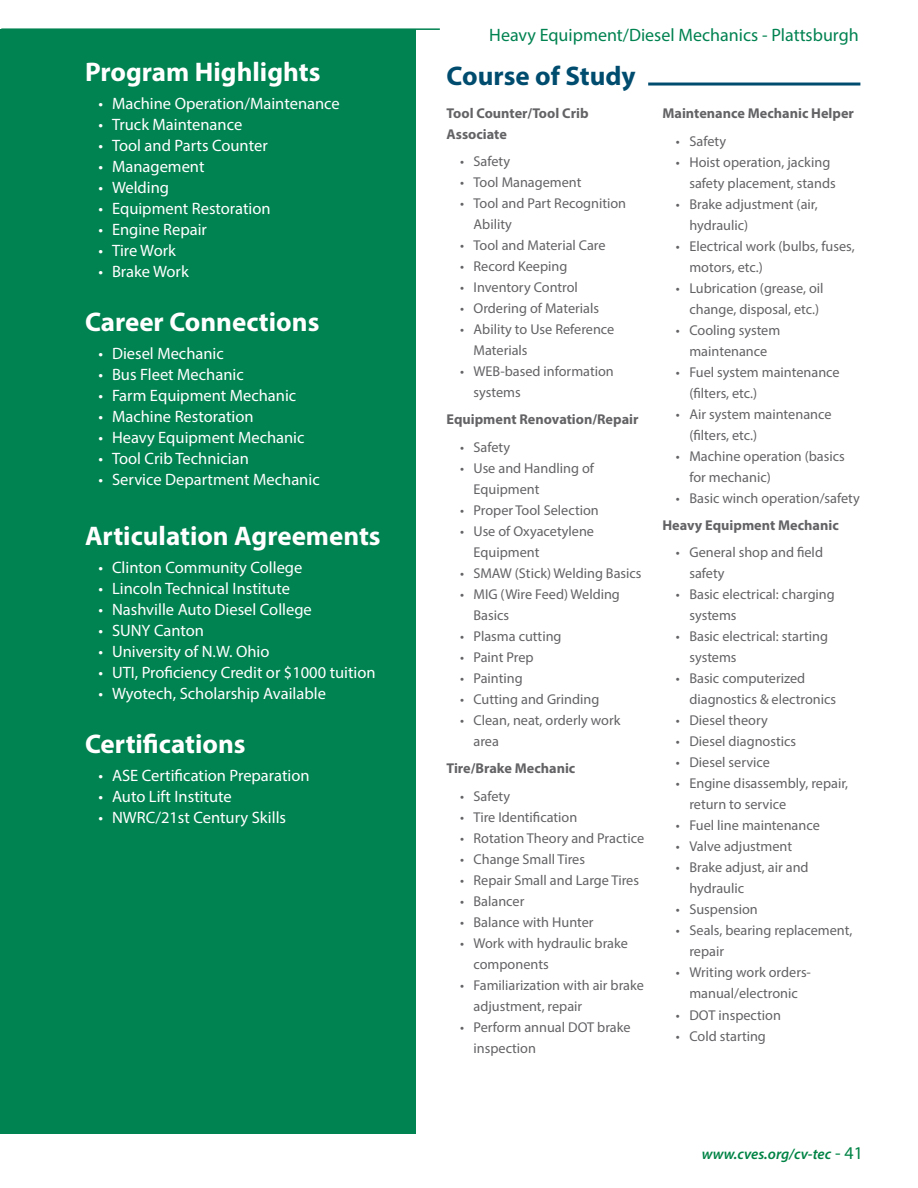
<style>
.page{position:relative;width:918px;height:1188px;background:#fff}
.page>*{position:absolute;margin:0;border:0;box-sizing:border-box;transform-origin:0 0}
.t1{font:700 27px "Myriad Pro";color:#fff}
.t2{font:700 27px "Myriad Pro";color:#004c6f}
.t3{font:18px "Myriad Pro";color:#008251}
.t4{font:16.5px "Myriad Pro";color:#fff}
.t5{font:italic 600 15px "Myriad Pro";color:#008345}
.t6{font:14.25px/21px "Myriad Pro";color:#636366}
.t7{font:700 14.25px/21px "Myriad Pro";color:#636366}
.s1{font-weight:400;font-style:normal;font-size:18px}
</style>
<div class="page">
<hr style="left:1px;top:28px;width:439px;height:2px;background:#008251">
<div style="left:0;top:29px;width:416px;height:1105px;background:#008251"></div>
<hr style="left:648px;top:83px;width:212px;height:3px;background:#004c6f">
<p class="t3" style="left:489px;top:24px;width:371px">Heavy Equipment/Diesel Mechanics - Plattsburgh</p>
<h1 class="t1" style="left:85px;top:54px;width:237px">Program Highlights</h1>
<h1 class="t2" style="left:447px;top:59px;width:191px">Course of Study</h1>
<p class="t4" style="left:99px;top:93px;width:243px">• Machine Operation/Maintenance</p>
<p class="t4" style="left:99px;top:114px;width:145px">• Truck Maintenance</p>
<p class="t4" style="left:99px;top:135px;width:171px">• Tool and Parts Counter</p>
<p class="t4" style="left:99px;top:156px;width:107px">• Management</p>
<p class="t4" style="left:99px;top:177px;width:72px">• Welding</p>
<p class="t4" style="left:99px;top:198px;width:174px">• Equipment Restoration</p>
<p class="t4" style="left:99px;top:219px;width:110px">• Engine Repair</p>
<p class="t4" style="left:99px;top:240px;width:79px">• Tire Work</p>
<p class="t4" style="left:99px;top:261px;width:92px">• Brake Work</p>
<h1 class="t1" style="left:85px;top:304px;width:236px">Career Connections</h1>
<p class="t4" style="left:99px;top:343px;width:127px">• Diesel Mechanic</p>
<p class="t4" style="left:99px;top:364px;width:147px">• Bus Fleet Mechanic</p>
<p class="t4" style="left:99px;top:385px;width:199px">• Farm Equipment Mechanic</p>
<p class="t4" style="left:99px;top:406px;width:157px">• Machine Restoration</p>
<p class="t4" style="left:99px;top:427px;width:208px">• Heavy Equipment Mechanic</p>
<p class="t4" style="left:99px;top:448px;width:152px">• Tool Crib Technician</p>
<p class="t4" style="left:99px;top:469px;width:223px">• Service Department Mechanic</p>
<h1 class="t1" style="left:85px;top:519px;width:297px">Articulation Agreements</h1>
<p class="t4" style="left:99px;top:557px;width:205px">• Clinton Community College</p>
<p class="t4" style="left:99px;top:578px;width:193px">• Lincoln Technical Institute</p>
<p class="t4" style="left:99px;top:599px;width:215px">• Nashville Auto Diesel College</p>
<p class="t4" style="left:99px;top:620px;width:107px">• SUNY Canton</p>
<p class="t4" style="left:99px;top:641px;width:172px">• University of N.W. Ohio</p>
<p class="t4" style="left:99px;top:662px;width:279px">• UTI, Proficiency Credit or $1000 tuition</p>
<p class="t4" style="left:99px;top:683px;width:229px">• Wyotech, Scholarship Available</p>
<h1 class="t1" style="left:85px;top:726px;width:162px">Certifications</h1>
<p class="t4" style="left:99px;top:765px;width:213px">• ASE Certification Preparation</p>
<p class="t4" style="left:99px;top:786px;width:135px">• Auto Lift Institute</p>
<p class="t4" style="left:99px;top:807px;width:189px">• NWRC/21st Century Skills</p>
<p class="t7" style="left:447px;top:102px;width:143px">Tool Counter/Tool Crib<br>Associate</p>
<p class="t6" style="left:460px;top:151px;width:52px">• Safety</p>
<p class="t6" style="left:460px;top:172px;width:123px">• Tool Management</p>
<p class="t6" style="left:474px;top:193px;width:154px;text-indent:-13px">• Tool and Part Recognition<br>Ability</p>
<p class="t6" style="left:460px;top:235px;width:147px">• Tool and Material Care</p>
<p class="t6" style="left:460px;top:256px;width:109px">• Record Keeping</p>
<p class="t6" style="left:460px;top:277px;width:119px">• Inventory Control</p>
<p class="t6" style="left:460px;top:298px;width:141px">• Ordering of Materials</p>
<p class="t6" style="left:474px;top:319px;width:142px;text-indent:-13px">• Ability to Use Reference<br>Materials</p>
<p class="t6" style="left:474px;top:361px;width:142px;text-indent:-13px">• WEB-based information systems</p>
<p class="t7" style="left:447px;top:409px;width:193px">Equipment Renovation/Repair</p>
<p class="t6" style="left:460px;top:437px;width:52px">• Safety</p>
<p class="t6" style="left:474px;top:458px;width:122px;text-indent:-13px">• Use and Handling of<br>Equipment</p>
<p class="t6" style="left:460px;top:500px;width:140px">• Proper Tool Selection</p>
<p class="t6" style="left:474px;top:521px;width:122px;text-indent:-13px">• Use of Oxyacetylene<br>Equipment</p>
<p class="t6" style="left:460px;top:563px;width:183px">• SMAW (Stick) Welding Basics</p>
<p class="t6" style="left:474px;top:584px;width:148px;text-indent:-13px">• MIG (Wire Feed) Welding<br>Basics</p>
<p class="t6" style="left:460px;top:626px;width:103px">• Plasma cutting</p>
<p class="t6" style="left:460px;top:647px;width:75px">• Paint Prep</p>
<p class="t6" style="left:460px;top:668px;width:64px">• Painting</p>
<p class="t6" style="left:460px;top:689px;width:141px">• Cutting and Grinding</p>
<p class="t6" style="left:474px;top:710px;width:148px;text-indent:-13px">• Clean, neat, orderly work area</p>
<p class="t7" style="left:447px;top:758px;width:130px">Tire/Brake Mechanic</p>
<p class="t6" style="left:460px;top:786px;width:52px">• Safety</p>
<p class="t6" style="left:460px;top:807px;width:119px">• Tire Identification</p>
<p class="t6" style="left:460px;top:828px;width:186px">• Rotation Theory and Practice</p>
<p class="t6" style="left:460px;top:849px;width:127px">• Change Small Tires</p>
<p class="t6" style="left:460px;top:870px;width:180px">• Repair Small and Large Tires</p>
<p class="t6" style="left:460px;top:891px;width:66px">• Balancer</p>
<p class="t6" style="left:460px;top:912px;width:135px">• Balance with Hunter</p>
<p class="t6" style="left:474px;top:933px;width:156px;text-indent:-13px">• Work with hydraulic brake components</p>
<p class="t6" style="left:474px;top:975px;width:172px;text-indent:-13px">• Familiarization with air brake adjustment, repair</p>
<p class="t6" style="left:474px;top:1017px;width:159px;text-indent:-13px">• Perform annual DOT brake inspection</p>
<p class="t7" style="left:662px;top:102px;width:193px">Maintenance Mechanic Helper</p>
<p class="t6" style="left:676px;top:130px;width:52px">• Safety</p>
<p class="t6" style="left:689px;top:151px;width:148px;text-indent:-13px">• Hoist operation, jacking safety placement, stands</p>
<p class="t6" style="left:689px;top:193px;width:130px;text-indent:-13px">• Brake adjustment (air, hydraulic)</p>
<p class="t6" style="left:689px;top:235px;width:167px;text-indent:-13px">• Electrical work (bulbs, fuses, motors, etc.)</p>
<p class="t6" style="left:689px;top:277px;width:136px;text-indent:-13px">• Lubrication (grease, oil change, disposal, etc.)</p>
<p class="t6" style="left:676px;top:319px;width:106px;text-align:center">• Cooling system maintenance</p>
<p class="t6" style="left:689px;top:361px;width:152px;text-indent:-13px">• Fuel system maintenance (filters, etc.)</p>
<p class="t6" style="left:689px;top:403px;width:144px;text-indent:-13px">• Air system maintenance (filters, etc.)</p>
<p class="t6" style="left:689px;top:445px;width:157px;text-indent:-13px">• Machine operation (basics for mechanic)</p>
<p class="t6" style="left:676px;top:487px;width:185px">• Basic winch operation/safety</p>
<p class="t7" style="left:662px;top:514px;width:178px">Heavy Equipment Mechanic</p>
<p class="t6" style="left:689px;top:542px;width:135px;text-indent:-13px">• General shop and field safety</p>
<p class="t6" style="left:689px;top:584px;width:147px;text-indent:-13px">• Basic electrical: charging systems</p>
<p class="t6" style="left:689px;top:626px;width:140px;text-indent:-13px">• Basic electrical: starting systems</p>
<p class="t6" style="left:689px;top:668px;width:148px;text-indent:-13px">• Basic computerized diagnostics &amp; electronics</p>
<p class="t6" style="left:676px;top:710px;width:93px">• Diesel theory</p>
<p class="t6" style="left:676px;top:731px;width:122px">• Diesel diagnostics</p>
<p class="t6" style="left:676px;top:752px;width:96px">• Diesel service</p>
<p class="t6" style="left:689px;top:773px;width:160px;text-indent:-13px">• Engine disassembly, repair, return to service</p>
<p class="t6" style="left:676px;top:815px;width:145px">• Fuel line maintenance</p>
<p class="t6" style="left:676px;top:836px;width:118px">• Valve adjustment</p>
<p class="t6" style="left:689px;top:857px;width:121px;text-indent:-13px">• Brake adjust, air and hydraulic</p>
<p class="t6" style="left:676px;top:899px;width:83px">• Suspension</p>
<p class="t6" style="left:689px;top:920px;width:164px;text-indent:-13px">• Seals, bearing replacement, repair</p>
<p class="t6" style="left:676px;top:962px;width:137px;text-align:center">• Writing work orders&shy;manual/electronic</p>
<p class="t6" style="left:676px;top:1004px;width:107px">• DOT inspection</p>
<p class="t6" style="left:676px;top:1025px;width:92px">• Cold starting</p>
<p class="t5" style="left:702px;top:1145px;width:163px">www.cves.org/cv-tec <span class="s1">- 41</span></p>
</div>
